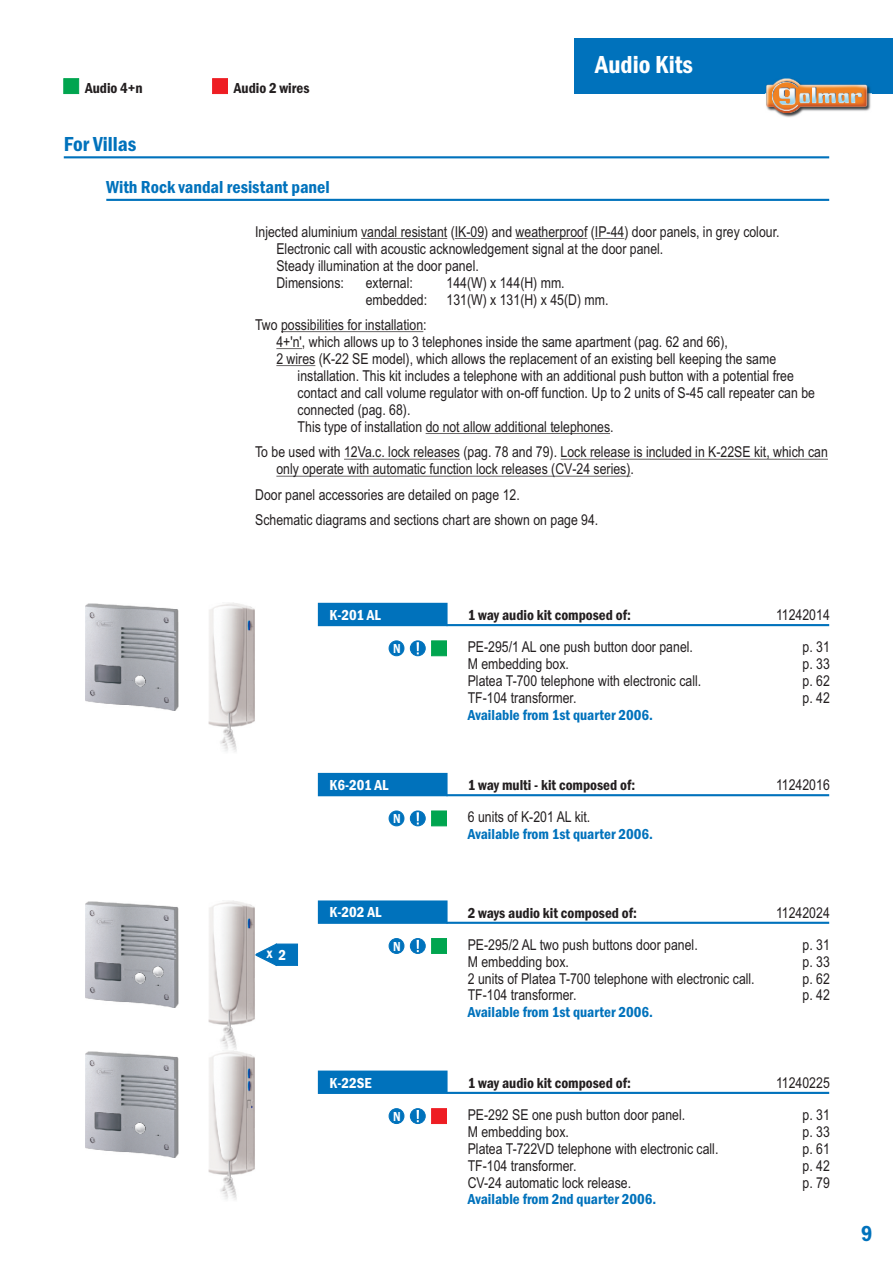
<style>
.page{position:relative;width:893px;height:1263px;background:#fff}
.page>*{position:absolute;margin:0;border:0;box-sizing:border-box;transform-origin:0 0}
.t1{font:600 condensed 25.5px "Franklin Gothic";color:#fff}
.t2{font:600 condensed 22.5px "Franklin Gothic";color:#0072bc}
.t3{font:600 condensed 21px "Franklin Gothic";color:#0072bc}
.t4{font:600 condensed 18px "Franklin Gothic";color:#0072bc}
.t5{font:15px/17px "Arial Narrow";color:#231f20}
.t6{font:600 condensed 15px "Franklin Gothic";color:#231f20}
.t7{font:600 condensed 15px "Franklin Gothic";color:#0072bc}
.t8{font:600 condensed 15px "Franklin Gothic";color:#fff}
.t9{font:600 condensed 13.5px "Franklin Gothic";color:#fff}
</style>
<div class="page">
<hr style="left:446px;top:1092px;width:383px;height:2px;background:#0072bc">
<svg style="left:317px;top:1070px;width:132px;height:24px;background:#0a77be"></svg>
<hr style="left:446px;top:922px;width:383px;height:2px;background:#0072bc">
<svg style="left:317px;top:900px;width:132px;height:24px;background:#0a77be"></svg>
<hr style="left:446px;top:624px;width:383px;height:2px;background:#0072bc">
<hr style="left:446px;top:794px;width:383px;height:2px;background:#0072bc">
<svg style="left:317px;top:602px;width:132px;height:25px;background:#147dc1"></svg>
<svg style="left:317px;top:772px;width:132px;height:25px;background:#147dc1"></svg>
<div style="left:410px;top:1108px;width:15px;height:16px;background:#0072bc;border:1px solid #0072bc;border-radius:50%"></div>
<svg style="left:417px;top:1110px;width:2px;height:12px"></svg>
<div style="left:410px;top:938px;width:15px;height:15px;background:#0072bc;border:1px solid #0072bc;border-radius:50%"></div>
<svg style="left:417px;top:940px;width:2px;height:12px"></svg>
<div style="left:410px;top:641px;width:15px;height:15px;background:#0072bc;border:1px solid #0072bc;border-radius:50%"></div>
<svg style="left:417px;top:642px;width:2px;height:12px"></svg>
<div style="left:410px;top:811px;width:15px;height:15px;background:#0072bc;border:1px solid #0072bc;border-radius:50%"></div>
<svg style="left:417px;top:812px;width:2px;height:12px"></svg>
<hr style="left:106px;top:199px;width:723px;height:2px;background:#0072bc">
<hr style="left:64px;top:156px;width:765px;height:2px;background:#0072bc">
<div style="left:574px;top:38px;width:319px;height:56px;background:#0072bc"></div>
<img style="left:85px;top:604px;width:94px;height:106px">
<img style="left:85px;top:901px;width:94px;height:107px">
<img style="left:85px;top:1051px;width:94px;height:107px">
<svg style="left:255px;top:943px;width:43px;height:23px"></svg>
<svg style="left:63px;top:78px;width:16px;height:16px"></svg>
<svg style="left:212px;top:78px;width:16px;height:16px"></svg>
<svg style="left:431px;top:640px;width:16px;height:16px"></svg>
<svg style="left:431px;top:811px;width:16px;height:15px"></svg>
<svg style="left:431px;top:938px;width:16px;height:16px"></svg>
<svg style="left:431px;top:1108px;width:16px;height:16px"></svg>
<img style="left:208px;top:603px;width:47px;height:149px">
<img style="left:208px;top:900px;width:47px;height:150px">
<img style="left:208px;top:1050px;width:47px;height:150px">
<div style="left:389px;top:641px;width:15px;height:15px;background:#0072bc;border:1px solid #0072bc;border-radius:50%"></div>
<div style="left:389px;top:811px;width:15px;height:15px;background:#0072bc;border:1px solid #0072bc;border-radius:50%"></div>
<div style="left:389px;top:938px;width:15px;height:15px;background:#0072bc;border:1px solid #0072bc;border-radius:50%"></div>
<div style="left:389px;top:1108px;width:15px;height:16px;background:#0072bc;border:1px solid #0072bc;border-radius:50%"></div>
<img style="left:765px;top:79px;width:107px;height:38px">
<hr style="left:361px;top:238px;width:86px;height:1px;background:#231f20">
<svg style="left:455px;top:238px;width:29px;height:1px"></svg>
<hr style="left:516px;top:238px;width:71px;height:1px;background:#231f20">
<svg style="left:595px;top:238px;width:29px;height:1px"></svg>
<hr style="left:281px;top:331px;width:142px;height:1px;background:#231f20">
<svg style="left:276px;top:348px;width:26px;height:1px"></svg>
<hr style="left:276px;top:365px;width:39px;height:1px;background:#231f20">
<hr style="left:426px;top:433px;width:184px;height:1px;background:#231f20">
<hr style="left:344px;top:459px;width:116px;height:1px;background:#231f20">
<hr style="left:561px;top:459px;width:267px;height:1px;background:#231f20">
<hr style="left:276px;top:476px;width:355px;height:1px;background:#231f20">
<p class="t6" style="left:85px;top:83px;width:59px">Audio 4+n</p>
<p class="t6" style="left:234px;top:83px;width:77px">Audio 2 wires</p>
<h3 class="t3" style="left:64px;top:136px;width:74px">For Villas</h3>
<p class="t4" style="left:106px;top:181px;width:225px">With Rock vandal resistant panel</p>
<h1 class="t1" style="left:595px;top:55px;width:99px">Audio Kits</h1>
<p class="t5" style="left:276px;top:224px;width:505px;text-indent:-21px">Injected aluminium vandal resistant (IK-09) and weatherproof (IP-44) door panels, in grey colour.<br>Electronic call with acoustic acknowledgement signal at the door panel.<br>Steady illumination at the door panel.<br>Dimensions:</p>
<p class="t5" style="left:366px;top:275px;width:49px">external:</p>
<p class="t5" style="left:446px;top:275px;width:120px">144(W) x 144(H) mm.</p>
<p class="t5" style="left:366px;top:292px;width:63px">embedded:</p>
<p class="t5" style="left:446px;top:292px;width:163px">131(W) x 131(H) x 45(D) mm.</p>
<p class="t5" style="left:255px;top:318px;width:173px">Two possibilities for installation:</p>
<p class="t5" style="left:276px;top:335px;width:453px">4+'n', which allows up to 3 telephones inside the same apartment (pag. 62 and 66),</p>
<p class="t5" style="left:276px;top:352px;width:501px">2 wires (K-22 SE model), which allows the replacement of an existing bell keeping the same</p>
<p class="t5" style="left:298px;top:369px;width:498px">installation. This kit includes a telephone with an additional push button with a potential free</p>
<p class="t5" style="left:298px;top:386px;width:519px">contact and call volume regulator with on-off function. Up to 2 units of S-45 call repeater can be</p>
<p class="t5" style="left:298px;top:403px;width:114px">connected (pag. 68).</p>
<p class="t5" style="left:298px;top:420px;width:317px">This type of installation do not allow additional telephones.</p>
<p class="t5" style="left:276px;top:445px;width:553px;text-indent:-21px">To be used with 12Va.c. lock releases (pag. 78 and 79). Lock release is included in K-22SE kit, which can only operate with automatic function lock releases (CV-24 series).</p>
<p class="t5" style="left:255px;top:483px;width:345px;line-height:25.5px">Door panel accessories are detailed on page 12.<br>Schematic diagrams and sections chart are shown on page 94.</p>
<p class="t8" style="left:330px;top:609px;width:53px">K-201 AL</p>
<p class="t6" style="left:468px;top:609px;width:165px">1 way audio kit composed of:</p>
<p class="t5" style="left:776px;top:608px;width:55px">11242014</p>
<p class="t9" style="left:393px;top:644px;width:9px">N</p>
<p class="t5" style="left:468px;top:639px;width:235px">PE-295/1 AL one push button door panel.<br>M embedding box.<br>Platea T-700 telephone with electronic call.<br>TF-104 transformer.</p>
<p class="t7" style="left:468px;top:709px;width:187px">Available from 1st quarter 2006.</p>
<p class="t5" style="left:803px;top:639px;width:29px;text-align:justify">p. 31 p. 33 p. 62 p. 42</p>
<p class="t8" style="left:330px;top:779px;width:61px">K6-201 AL</p>
<p class="t6" style="left:468px;top:779px;width:169px">1 way multi - kit composed of:</p>
<p class="t5" style="left:776px;top:778px;width:55px">11242016</p>
<p class="t9" style="left:393px;top:814px;width:9px">N</p>
<p class="t5" style="left:468px;top:809px;width:124px">6 units of K-201 AL kit.</p>
<p class="t7" style="left:468px;top:828px;width:187px">Available from 1st quarter 2006.</p>
<p class="t8" style="left:267px;top:949px;width:21px">x 2</p>
<p class="t8" style="left:330px;top:907px;width:53px">K-202 AL</p>
<p class="t5" style="left:776px;top:905px;width:55px">11242024</p>
<p class="t6" style="left:468px;top:907px;width:171px">2 ways audio kit composed of:</p>
<p class="t9" style="left:393px;top:941px;width:9px">N</p>
<p class="t5" style="left:468px;top:937px;width:288px">PE-295/2 AL two push buttons door panel.<br>M embedding box.<br>2 units of Platea T-700 telephone with electronic call.<br>TF-104 transformer.</p>
<p class="t7" style="left:468px;top:1007px;width:187px">Available from 1st quarter 2006.</p>
<p class="t5" style="left:803px;top:937px;width:29px;text-align:justify">p. 31 p. 33 p. 62 p. 42</p>
<p class="t8" style="left:330px;top:1077px;width:44px">K-22SE</p>
<p class="t5" style="left:776px;top:1075px;width:55px">11240225</p>
<p class="t6" style="left:468px;top:1077px;width:165px">1 way audio kit composed of:</p>
<p class="t9" style="left:393px;top:1111px;width:9px">N</p>
<p class="t5" style="left:468px;top:1107px;width:252px">PE-292 SE one push button door panel.<br>M embedding box.<br>Platea T-722VD telephone with electronic call.<br>TF-104 transformer.<br>CV-24 automatic lock release.</p>
<p class="t7" style="left:468px;top:1194px;width:190px">Available from 2nd quarter 2006.</p>
<p class="t5" style="left:803px;top:1107px;width:29px;text-align:justify">p. 31 p. 33 p. 61 p. 42 p. 79</p>
<h2 class="t2" style="left:861px;top:1226px;width:13px">9</h2>
</div>
